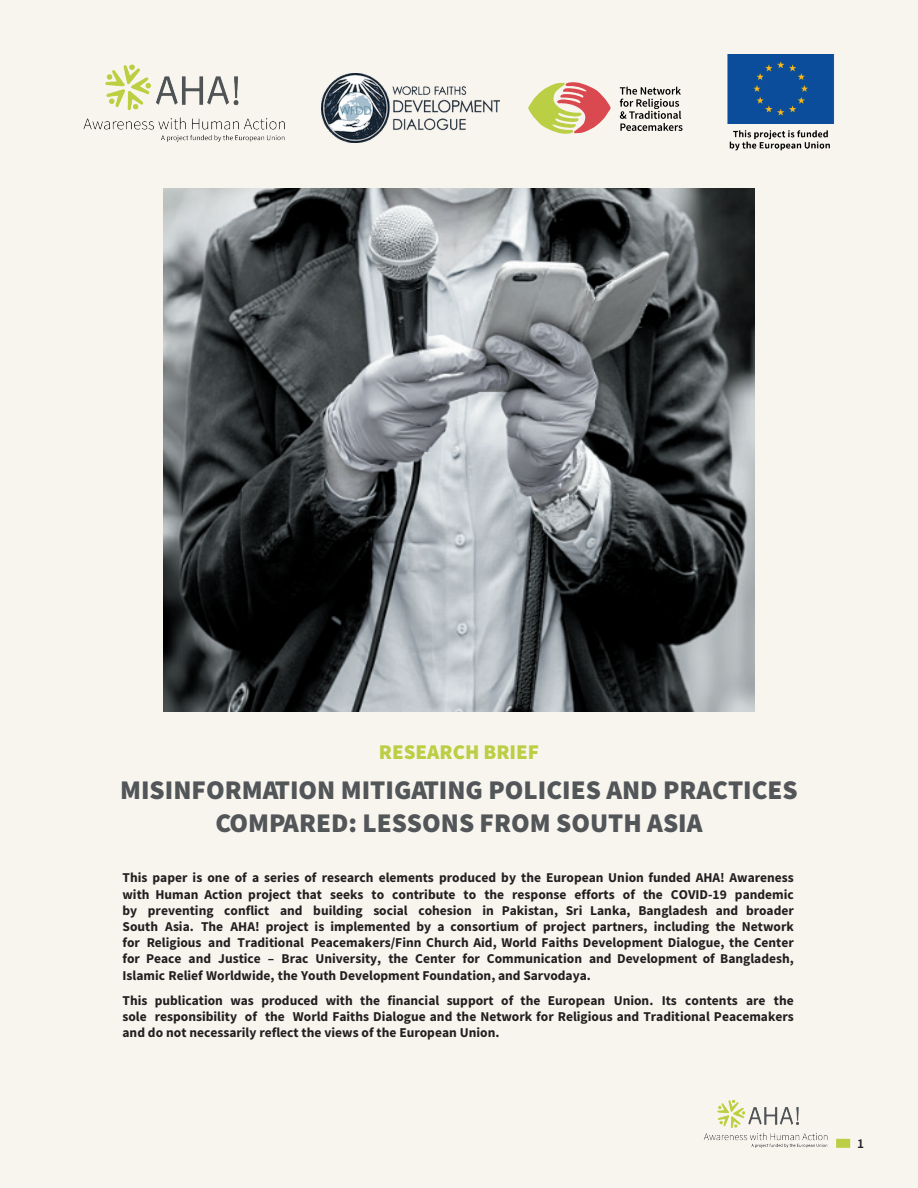
<style>
.page{position:relative;width:918px;height:1188px;background:#f8f5ef}
.page>*{position:absolute;margin:0;border:0;box-sizing:border-box;transform-origin:0 0}
.t1{font:27px/32.4px "Source Sans Variable";color:#525658;text-align:center}
.t2{font:21px "Source Sans Variable";color:#bacf44}
.t3{font:700 13.5px/16.2px "Source Sans Pro";color:#231f20;text-align:justify}
.t4{font:600 13.5px "Source Sans Pro";color:#231f20}
</style>
<div class="page">
<div style="left:836px;top:1139px;width:14px;height:9px;background:#bacf44"></div>
<img style="left:704px;top:1099px;width:124px;height:49px">
<img style="left:163px;top:188px;width:592px;height:523px">
<img style="left:322px;top:74px;width:178px;height:68px">
<img style="left:727px;top:54px;width:108px;height:97px">
<img style="left:83px;top:64px;width:202px;height:78px">
<svg style="left:528px;top:82px;width:83px;height:52px"></svg>
<svg style="left:620px;top:87px;width:63px;height:44px"></svg>
<p class="t2" style="left:379px;top:739px;width:162px">RESEARCH BRIEF</p>
<p class="t1" style="left:120px;top:774px;width:679px">MISINFORMATION MITIGATING POLICIES AND PRACTICES<br>COMPARED: LESSONS FROM SOUTH ASIA</p>
<p class="t3" style="left:123px;top:870px;width:673px">This paper is one of a series of research elements produced by the European Union funded AHA! Awareness with Human Action project that seeks to contribute to the response efforts of the COVID-19 pandemic by preventing conflict and building social cohesion in Pakistan, Sri Lanka, Bangladesh and broader South Asia. The AHA! project is implemented by a consortium of project partners, including the Network for Religious and Traditional Peacemakers/Finn Church Aid, World Faiths Development Dialogue, the Center for Peace and Justice – Brac University, the Center for Communication and Development of Bangladesh, Islamic Relief Worldwide, the Youth Development Foundation, and Sarvodaya.</p>
<p class="t3" style="left:123px;top:992px;width:673px">This publication was produced with the financial support of the European Union. Its contents are the sole responsibility of the World Faiths Dialogue and the Network for Religious and Traditional Peacemakers and do not necessarily reflect the views of the European Union.</p>
<p class="t4" style="left:857px;top:1134px;width:8px">1</p>
</div>
